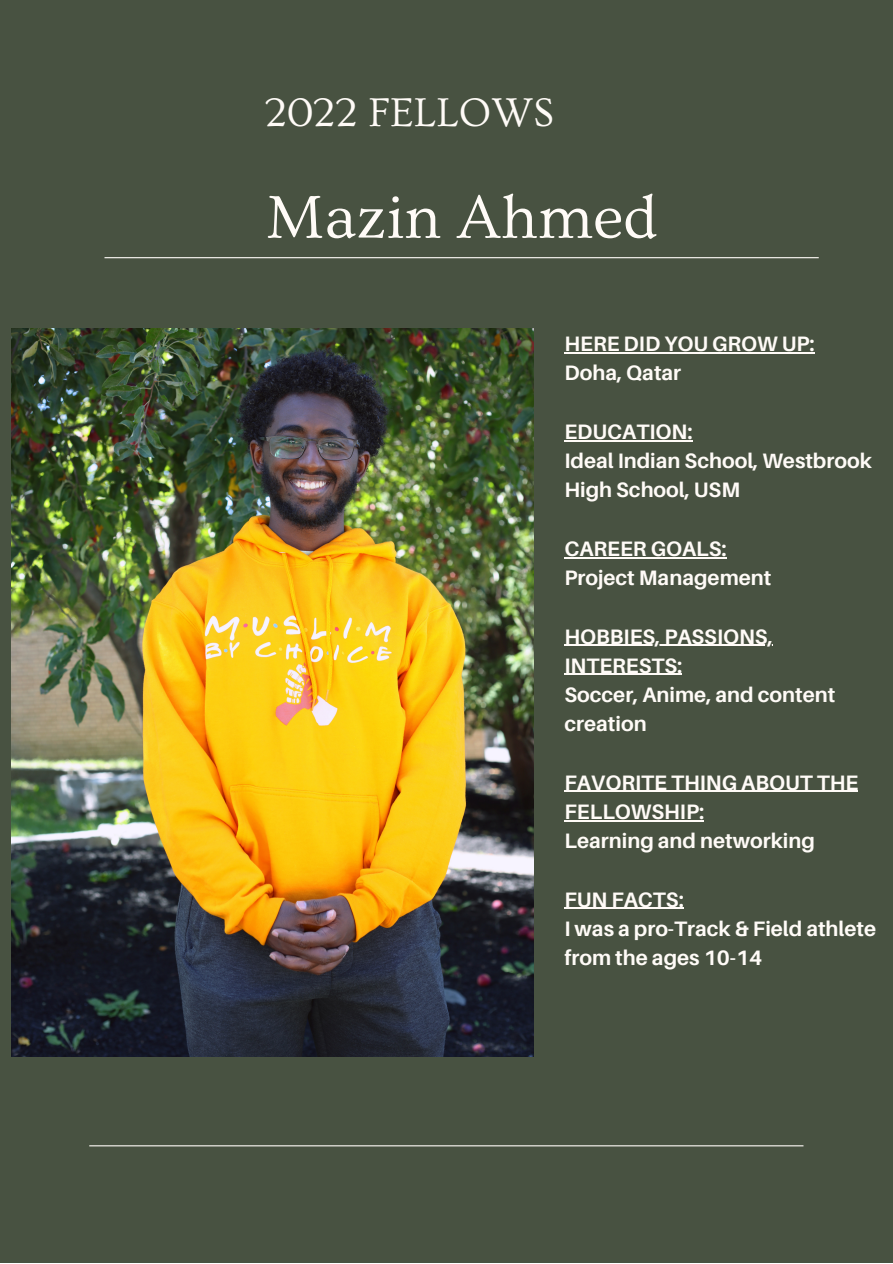
<style>
.page{position:relative;width:893px;height:1264px;background:#fff}
.page>*{position:absolute;margin:0;border:0;box-sizing:border-box;transform-origin:0 0}
.t1{font:63px "Ovo";color:#fffbf7}
.t2{font:42px "Ovo";color:#fffbf7}
.t3{font:700 20.85px/29.2px "Aileron";color:#fffbf7}
</style>
<div class="page">
<div style="left:0;top:0;width:892px;height:1262px;background:#485241"></div>
<hr style="left:104px;top:257px;width:714px;height:1px;background:#fffbf7">
<img style="left:12px;top:329px;width:521px;height:727px">
<hr style="left:89px;top:1145px;width:714px;height:1px;background:#fffbf7">
<hr style="left:564px;top:352px;width:250px;height:1px;background:#fffbf7">
<hr style="left:564px;top:440px;width:128px;height:1px;background:#fffbf7">
<hr style="left:564px;top:557px;width:162px;height:1px;background:#fffbf7">
<hr style="left:564px;top:644px;width:208px;height:1px;background:#fffbf7">
<hr style="left:564px;top:674px;width:118px;height:1px;background:#fffbf7">
<hr style="left:564px;top:790px;width:294px;height:2px;background:#fffbf7">
<hr style="left:564px;top:820px;width:140px;height:1px;background:#fffbf7">
<hr style="left:564px;top:907px;width:119px;height:1px;background:#fffbf7">
<h2 class="t2" style="left:265px;top:90px;width:291px">2022 FELLOWS</h2>
<h1 class="t1" style="left:266px;top:183px;width:392px">Mazin Ahmed</h1>
<p class="t3" style="left:564px;top:329px;width:252px">HERE DID YOU GROW UP:<br>Doha, Qatar</p>
<p class="t3" style="left:564px;top:416px;width:309px">EDUCATION:<br>Ideal Indian School, Westbrook<br>High School, USM</p>
<p class="t3" style="left:564px;top:533px;width:208px">CAREER GOALS:<br>Project Management</p>
<p class="t3" style="left:564px;top:621px;width:272px">HOBBIES, PASSIONS,<br>INTERESTS:<br>Soccer, Anime, and content creation</p>
<p class="t3" style="left:564px;top:767px;width:295px">FAVORITE THING ABOUT THE<br>FELLOWSHIP:<br>Learning and networking</p>
<p class="t3" style="left:564px;top:884px;width:313px">FUN FACTS:<br>I was a pro-Track &amp; Field athlete from the ages 10-14</p>
</div>
